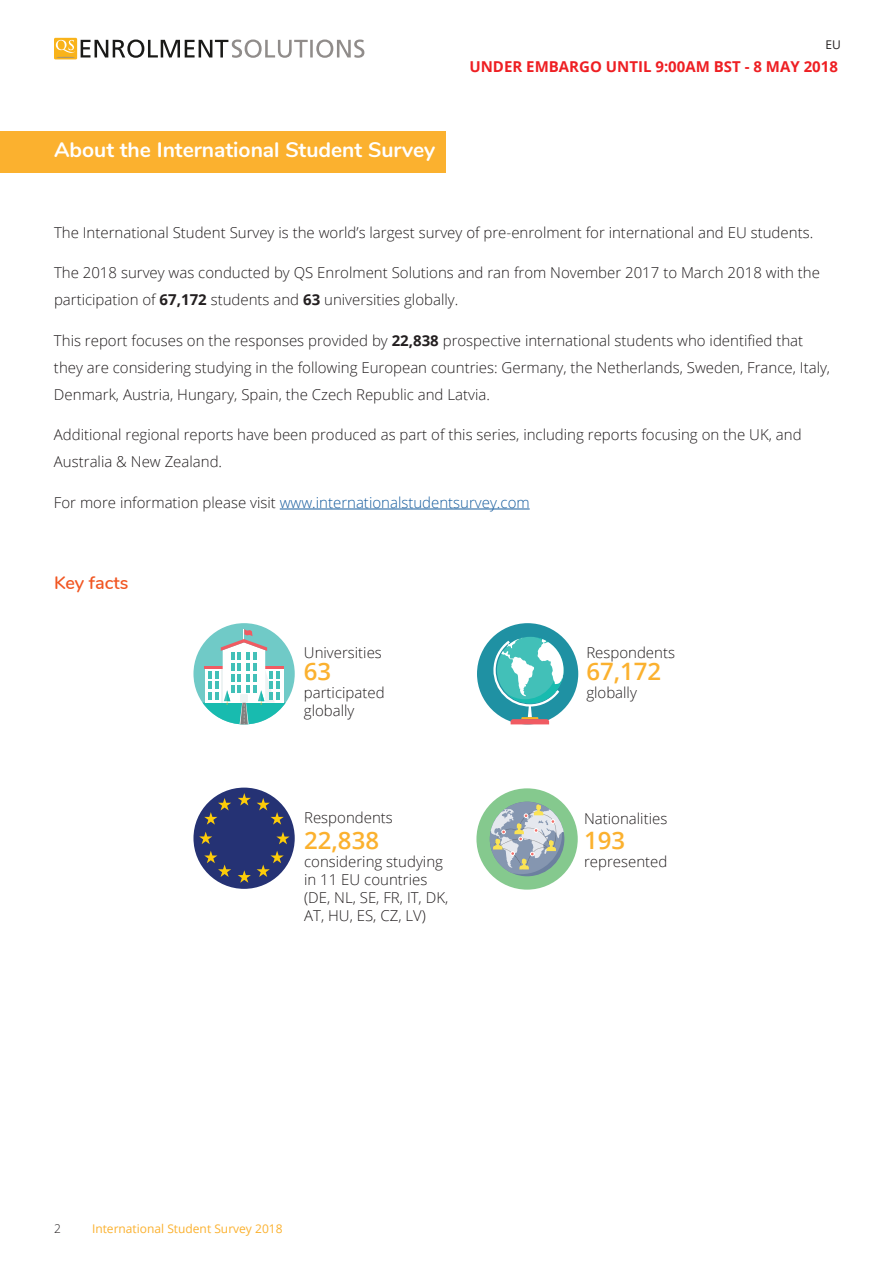
<style>
.page{position:relative;width:893px;height:1263px;background:#fff}
.page>*{position:absolute;margin:0;border:0;box-sizing:border-box;transform-origin:0 0}
.t1{font:600 24px "Open Sans";color:#fbb12f}
.t2{font:700 21px "Nunito";color:#fff}
.t3{font:600 18px "Nunito";letter-spacing:-.005em;color:#f15622}
.t4{font:300 15px/27px "Open Sans";color:#211d1e}
.t5{font:300 15px/18px "Open Sans";color:#231f20}
.t6{font:300 15px "Open Sans";color:#175d9e}
.t7{font:700 15px "Open Sans";color:#ee1f23}
.t8{font:12px "Open Sans";color:#fbb12f}
.t9{font:12px "Open Sans";color:#231f20}
.t10{font:300 12px "Open Sans";color:#231f20}
.s1{font-weight:700;color:#231f20}
.s2{color:#211d1e}
</style>
<div class="page">
<div style="left:54px;top:38px;width:23px;height:21px;background:#f9b31a"></div>
<svg style="left:56px;top:40px;width:19px;height:18px"></svg>
<svg style="left:81px;top:40px;width:283px;height:18px"></svg>
<div style="left:0;top:131px;width:446px;height:42px;background:#fbb12f"></div>
<hr style="left:280px;top:509px;width:250px;height:1px;background:#175d9e">
<div style="left:477px;top:623px;width:101px;height:101px;background:#1f91a3;border-radius:50%"></div>
<svg style="left:493px;top:637px;width:71px;height:87px"></svg>
<div style="left:193px;top:788px;width:102px;height:101px;background:#253274;border-radius:51px"></div>
<svg style="left:238px;top:793px;width:13px;height:12px"></svg>
<svg style="left:238px;top:870px;width:13px;height:13px"></svg>
<svg style="left:276px;top:832px;width:14px;height:12px"></svg>
<svg style="left:199px;top:832px;width:13px;height:12px"></svg>
<svg style="left:204px;top:798px;width:27px;height:27px"></svg>
<svg style="left:257px;top:798px;width:27px;height:27px"></svg>
<svg style="left:204px;top:851px;width:27px;height:26px"></svg>
<svg style="left:257px;top:851px;width:27px;height:26px"></svg>
<div style="left:476px;top:788px;width:102px;height:102px;background:#85c98e;border-radius:50%"></div>
<svg style="left:490px;top:802px;width:74px;height:72px"></svg>
<div style="left:193px;top:623px;width:102px;height:101px;background:#70cac7;border-radius:50%"></div>
<svg style="left:202px;top:629px;width:84px;height:95px"></svg>
<h2 class="t2" style="left:54px;top:134px;width:383px">About the International Student Survey</h2>
<p class="t9" style="left:825px;top:36px;width:17px">EU</p>
<p class="t7" style="left:469px;top:56px;width:370px">UNDER EMBARGO UNTIL 9:00AM BST - 8 MAY 2018</p>
<p class="t4" style="left:54px;top:218px;width:761px">The International Student Survey is the world’s largest survey of pre-enrolment for international and EU students.</p>
<p class="t4" style="left:54px;top:259px;width:767px">The 2018 survey was conducted by QS Enrolment Solutions and ran from November 2017 to March 2018 with the participation of <span class="s1">67,172</span> students and <span class="s1">63</span> universities globally.</p>
<p class="t4" style="left:54px;top:326px;width:778px">This report focuses on the responses provided by <span class="s1">22,838</span> prospective international students who identified that they are considering studying in the following European countries: Germany, the Netherlands, Sweden, France, Italy,<br>Denmark, Austria, Hungary, Spain, the Czech Republic and Latvia.</p>
<p class="t4" style="left:54px;top:421px;width:749px">Additional regional reports have been produced as part of this series, including reports focusing on the UK, and<br>Australia &amp; New Zealand.</p>
<p class="t6" style="left:54px;top:492px;width:477px"><span class="s2">For more information please visit</span> www.internationalstudentsurvey.com</p>
<p class="t3" style="left:54px;top:569px;width:76px">Key facts</p>
<p class="t5" style="left:304px;top:643px;width:80px">Universities</p>
<h1 class="t1" style="left:304px;top:655px;width:29px">63</h1>
<p class="t5" style="left:304px;top:683px;width:82px">participated globally</p>
<p class="t5" style="left:304px;top:808px;width:90px">Respondents</p>
<h1 class="t1" style="left:304px;top:823px;width:76px">22,838</h1>
<p class="t5" style="left:304px;top:852px;width:146px">considering studying in 11 EU countries (DE, NL, SE, FR, IT, DK,<br>AT, HU, ES, CZ, LV)</p>
<p class="t10" style="left:54px;top:1221px;width:8px">2</p>
<p class="t8" style="left:92px;top:1221px;width:192px">International Student Survey 2018</p>
<p class="t5" style="left:586px;top:643px;width:90px">Respondents</p>
<h1 class="t1" style="left:586px;top:655px;width:76px">67,172</h1>
<p class="t5" style="left:586px;top:683px;width:52px">globally</p>
<p class="t5" style="left:584px;top:809px;width:85px">Nationalities</p>
<h1 class="t1" style="left:584px;top:824px;width:43px">193</h1>
<p class="t5" style="left:584px;top:852px;width:85px">represented</p>
</div>
